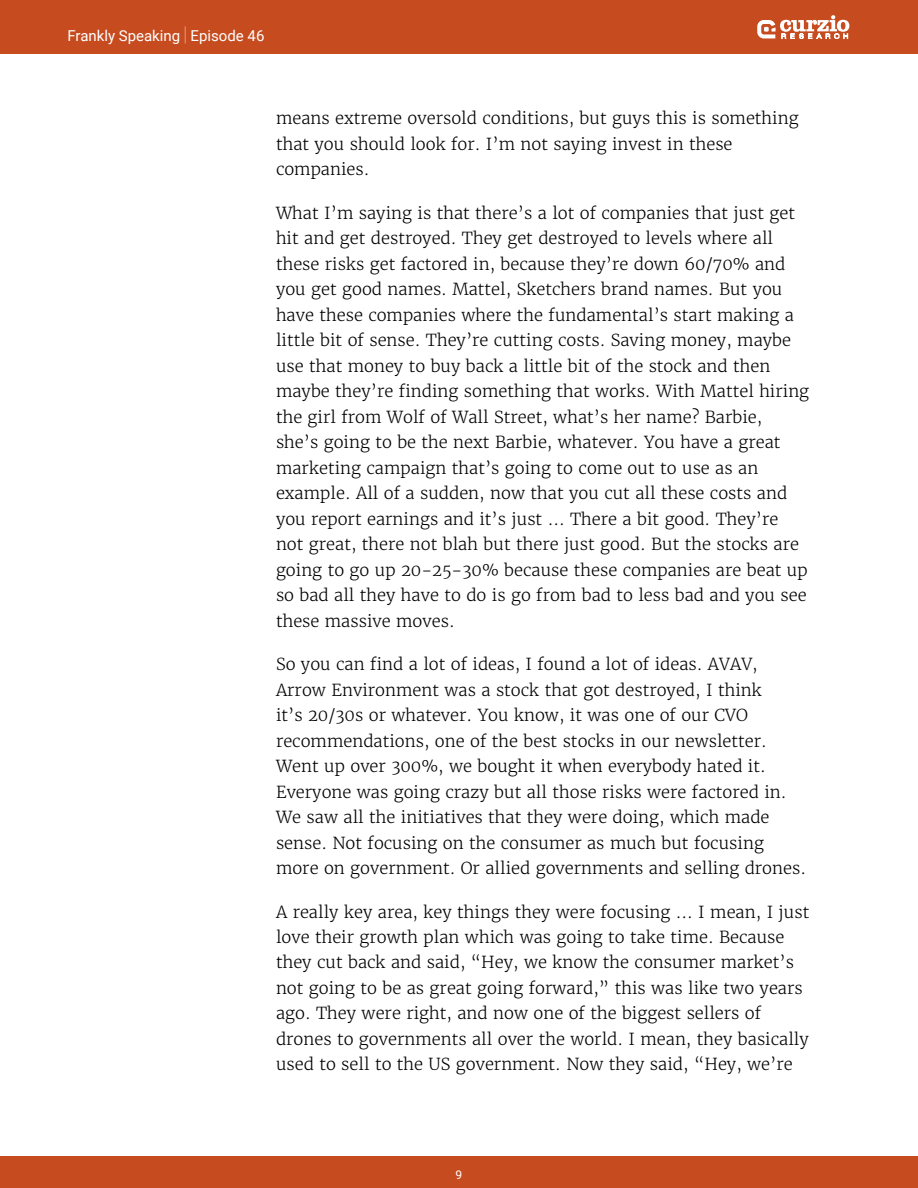
<style>
.page{position:relative;width:918px;height:1188px;background:#fff}
.page>*{position:absolute;margin:0;border:0;box-sizing:border-box;transform-origin:0 0}
.t1{font:300 16.5px/25.5px "Merriweather";color:#000}
.t2{font:15px "Roboto";color:#fff}
.t3{font:12px "Roboto";color:#fff}
.s1{font-weight:100;font-size:20.25px}
</style>
<div class="page">
<div style="left:0;top:1156px;width:918px;height:32px;background:#c64c20"></div>
<div style="left:0;top:0;width:918px;height:54px;background:#c64c20"></div>
<svg style="left:757px;top:15px;width:92px;height:24px"></svg>
<p class="t2" style="left:68px;top:25px;width:198px">Frankly Speaking <span class="s1">|</span> Episode 46</p>
<p class="t1" style="left:276px;top:106px;width:524px">means extreme oversold conditions, but guys this is something that you should look for. I’m not saying invest in these companies.</p>
<p class="t1" style="left:276px;top:200px;width:535px">What I’m saying is that there’s a lot of companies that just get hit and get destroyed. They get destroyed to levels where all these risks get factored in, because they’re down 60/70% and you get good names. Mattel, Sketchers brand names. But you have these companies where the fundamental’s start making a little bit of sense. They’re cutting costs. Saving money, maybe use that money to buy back a little bit of the stock and then maybe they’re finding something that works. With Mattel hiring the girl from Wolf of Wall Street, what’s her name? Barbie,<br>she’s going to be the next Barbie, whatever. You have a great marketing campaign that’s going to come out to use as an example. All of a sudden, now that you cut all these costs and you report earnings and it’s just ... There a bit good. They’re not great, there not blah but there just good. But the stocks are going to go up 20-25-30% because these companies are beat up so bad all they have to do is go from bad to less bad and you see these massive moves.</p>
<p class="t1" style="left:276px;top:651px;width:532px">So you can find a lot of ideas, I found a lot of ideas. AVAV, Arrow Environment was a stock that got destroyed, I think<br>it’s 20/30s or whatever. You know, it was one of our CVO recommendations, one of the best stocks in our newsletter.<br>Went up over 300%, we bought it when everybody hated it.<br>Everyone was going crazy but all those risks were factored in.<br>We saw all the initiatives that they were doing, which made sense. Not focusing on the consumer as much but focusing more on government. Or allied governments and selling drones.</p>
<p class="t1" style="left:276px;top:899px;width:535px">A really key area, key things they were focusing ... I mean, I just love their growth plan which was going to take time. Because they cut back and said, “Hey, we know the consumer market’s not going to be as great going forward,” this was like two years ago. They were right, and now one of the biggest sellers of drones to governments all over the world. I mean, they basically used to sell to the US government. Now they said, “Hey, we’re</p>
<p class="t3" style="left:456px;top:1166px;width:8px">9</p>
</div>
